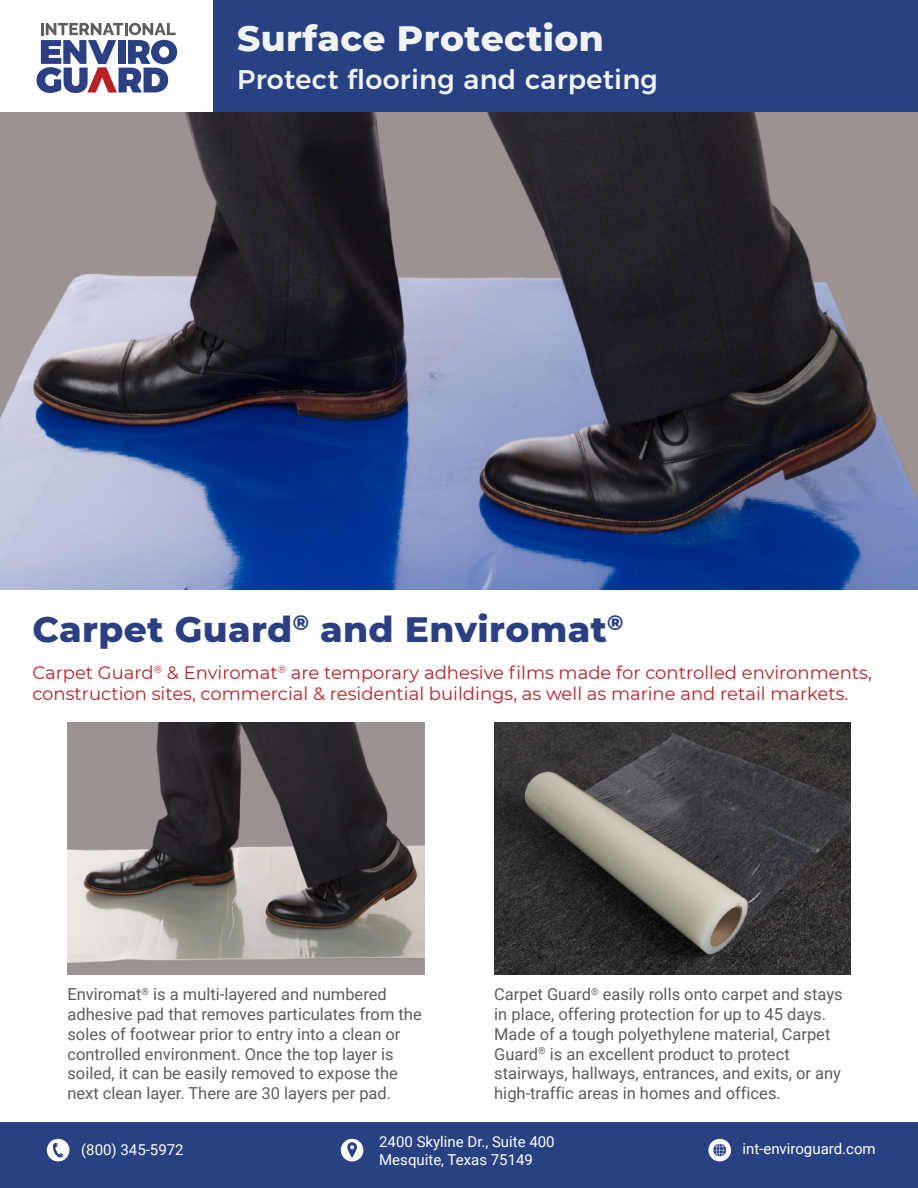
<style>
.page{position:relative;width:918px;height:1188px;background:#fff}
.page>*{position:absolute;margin:0;border:0;box-sizing:border-box;transform-origin:0 0}
.t1{font:800 36px "Montserrat";letter-spacing:.01em;color:#2b4082}
.t2{font:800 36px "Montserrat";letter-spacing:.01em;color:#f1f2f2}
.t3{font:500 27px "Montserrat";letter-spacing:.01em;color:#f1f2f2}
.t4{font:18px/21px "Montserrat";color:#b72126}
.t5{font:16.5px/19.8px "Roboto";color:#5c5d60}
.t6{font:15px/18px "Roboto";color:#fff}
</style>
<div class="page">
<div style="left:0;top:1122px;width:918px;height:66px;background:#284183"></div>
<svg style="left:47px;top:1139px;width:22px;height:22px"></svg>
<svg style="left:341px;top:1139px;width:22px;height:22px"></svg>
<svg style="left:708px;top:1139px;width:23px;height:22px"></svg>
<svg style="left:37px;top:23px;width:140px;height:70px"></svg>
<div style="left:213px;top:0;width:705px;height:113px;background:#284183"></div>
<img style="left:494px;top:722px;width:357px;height:252px">
<img style="left:67px;top:722px;width:357px;height:252px">
<img style="left:0;top:113px;width:918px;height:476px">
<h1 class="t2" style="left:237px;top:12px;width:368px">Surface Protection</h1>
<h2 class="t3" style="left:237px;top:57px;width:422px">Protect flooring and carpeting</h2>
<h1 class="t1" style="left:32px;top:603px;width:593px">Carpet Guard<sup>®</sup> and Enviromat<sup>®</sup></h1>
<p class="t4" style="left:32px;top:661px;width:841px">Carpet Guard<sup>®</sup> &amp; Enviromat<sup>®</sup> are temporary adhesive films made for controlled environments, construction sites, commercial &amp; residential buildings, as well as marine and retail markets.</p>
<p class="t5" style="left:67px;top:984px;width:356px">Enviromat<sup>®</sup> is a multi-layered and numbered adhesive pad that removes particulates from the soles of footwear prior to entry into a clean or controlled environment. Once the top layer is soiled, it can be easily removed to expose the next clean layer. There are 30 layers per pad.</p>
<p class="t5" style="left:494px;top:984px;width:350px">Carpet Guard<sup>®</sup> easily rolls onto carpet and stays in place, offering protection for up to 45 days.<br>Made of a tough polyethylene material, Carpet Guard<sup>®</sup> is an excellent product to protect stairways, hallways, entrances, and exits, or any high-traffic areas in homes and offices.</p>
<p class="t6" style="left:81px;top:1140px;width:104px">(800) 345-5972</p>
<p class="t6" style="left:379px;top:1132px;width:177px">2400 Skyline Dr., Suite 400<br>Mesquite, Texas 75149</p>
<p class="t6" style="left:742px;top:1139px;width:135px">int-enviroguard.com</p>
</div>
